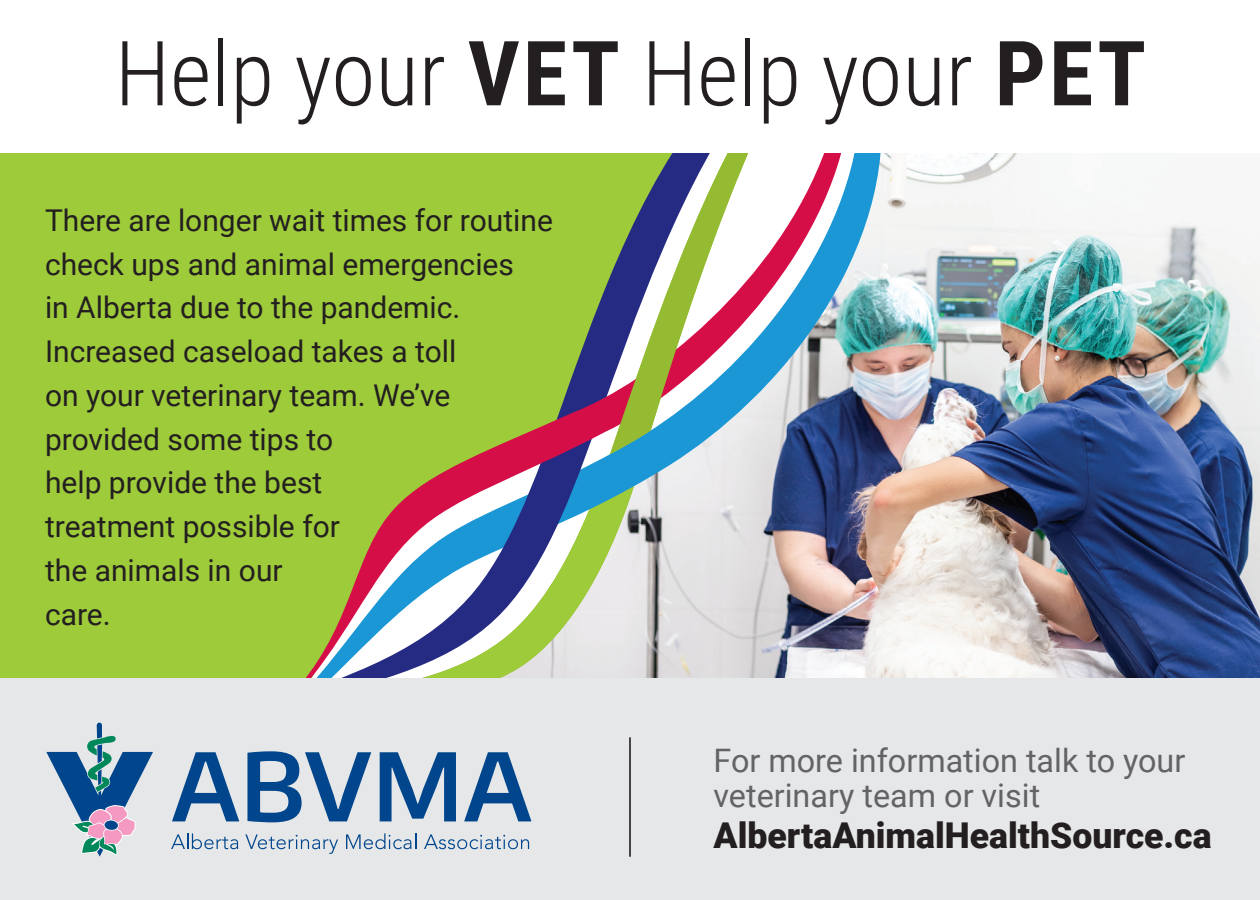
<style>
.page{position:relative;width:1260px;height:900px;background:#fff}
.page>*{position:absolute;margin:0;border:0;box-sizing:border-box;transform-origin:0 0}
.t1{font:300 90px "Roboto Condensed";color:#231f20}
.t2{font:900 35.5px "Roboto";color:#231f20}
.t3{font:32.25px/34.5px "Roboto";color:#636366}
.t4{font:30px/43.8px "Roboto";color:#231f20}
.s1{font-weight:700}
</style>
<div class="page">
<div style="left:0;top:153px;width:245px;height:526px;background:#9ecb3a"></div>
<img style="left:889px;top:153px;width:371px;height:526px">
<img style="left:847px;top:153px;width:42px;height:526px">
<div style="left:245px;top:153px;width:40px;height:526px;background:#9ecb3a"></div>
<svg style="left:285px;top:153px;width:562px;height:526px"></svg>
<svg style="left:610px;top:153px;width:151px;height:301px"></svg>
<div style="left:0;top:679px;width:1260px;height:221px;background:#e6e7e9"></div>
<svg style="left:172px;top:752px;width:67px;height:69px"></svg>
<svg style="left:247px;top:751px;width:124px;height:71px"></svg>
<svg style="left:380px;top:752px;width:76px;height:69px"></svg>
<svg style="left:464px;top:752px;width:67px;height:69px"></svg>
<svg style="left:171px;top:833px;width:67px;height:16px"></svg>
<svg style="left:245px;top:834px;width:93px;height:20px"></svg>
<svg style="left:346px;top:833px;width:70px;height:16px"></svg>
<svg style="left:424px;top:834px;width:105px;height:15px"></svg>
<svg style="left:46px;top:723px;width:107px;height:134px"></svg>
<hr style="left:629px;top:737px;width:2px;height:120px;background:#231f20">
<p class="t1" style="left:115px;top:10px;width:1033px">Help your <span class="s1">VET</span> Help your <span class="s1">PET</span></p>
<p class="t4" style="left:45px;top:197px;width:509px">There are longer wait times for routine check ups and animal emergencies<br>in Alberta due to the pandemic.<br>Increased caseload takes a toll<br>on your veterinary team. We’ve provided some tips to<br>help provide the best<br>treatment possible for<br>the animals in our<br>care.</p>
<p class="t3" style="left:714px;top:742px;width:473px">For more information talk to your veterinary team or visit</p>
<p class="t2" style="left:714px;top:810px;width:500px">AlbertaAnimalHealthSource.ca</p>
</div>
